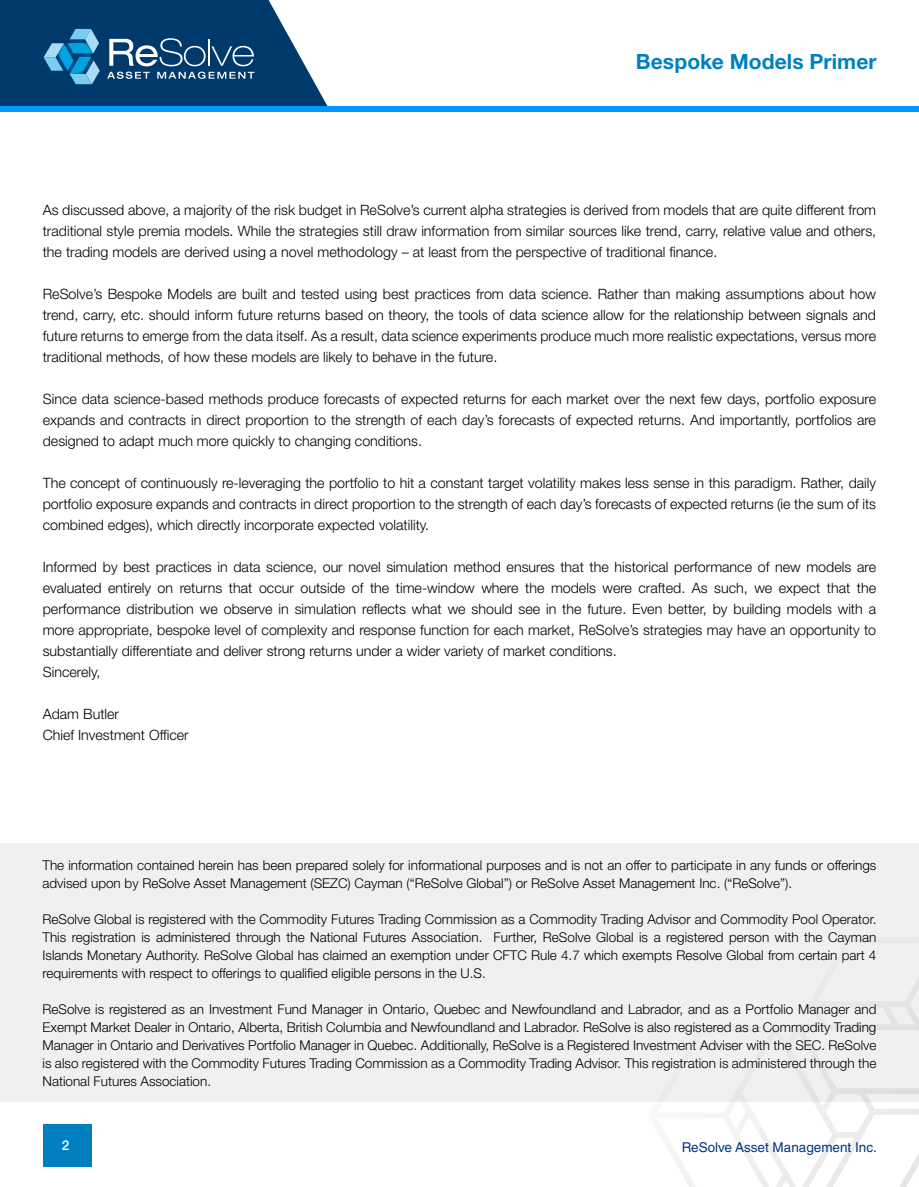
<style>
.page{position:relative;width:919px;height:1187px;background:#fff}
.page>*{position:absolute;margin:0;border:0;box-sizing:border-box;transform-origin:0 0}
.t1{font:700 21px "Helvetica Neue LT Std";letter-spacing:.005em;color:#0080bf}
.t2{font:300 14.25px/21px "Helvetica Neue LT Std";color:#000;text-align:justify}
.t3{font:300 13.5px/18px "Helvetica Neue LT Std";color:#000;text-align:justify}
.t4{font:13.5px "Helvetica LT Std";color:#003882}
.t5{font:500 13.5px "Helvetica Neue LT Std";color:#fff}
</style>
<div class="page">
<div style="left:43px;top:1124px;width:48px;height:42px;background:#0080bf"></div>
<svg style="left:0;top:0;width:327px;height:106px;background:#255a86"></svg>
<div style="left:0;top:106px;width:918px;height:6px;background:#0096ff"></div>
<div style="left:0;top:843px;width:918px;height:258px;background:#f0f0f1"></div>
<svg style="left:648px;top:980px;width:270px;height:206px"></svg>
<h1 class="t1" style="left:635px;top:48px;width:242px">Bespoke Models Primer</h1>
<p class="t2" style="left:43px;top:199px;width:834px">As discussed above, a majority of the risk budget in ReSolve’s current alpha strategies is derived from models that are quite different from traditional style premia models. While the strategies still draw information from similar sources like trend, carry, relative value and others, the trading models are derived using a novel methodology – at least from the perspective of traditional finance.</p>
<p class="t2" style="left:43px;top:283px;width:834px">ReSolve’s Bespoke Models are built and tested using best practices from data science. Rather than making assumptions about how trend, carry, etc. should inform future returns based on theory, the tools of data science allow for the relationship between signals and future returns to emerge from the data itself. As a result, data science experiments produce much more realistic expectations, versus more traditional methods, of how these models are likely to behave in the future.</p>
<p class="t2" style="left:43px;top:388px;width:834px">Since data science-based methods produce forecasts of expected returns for each market over the next few days, portfolio exposure expands and contracts in direct proportion to the strength of each day’s forecasts of expected returns. And importantly, portfolios are designed to adapt much more quickly to changing conditions.</p>
<p class="t2" style="left:43px;top:472px;width:834px">The concept of continuously re-leveraging the portfolio to hit a constant target volatility makes less sense in this paradigm. Rather, daily portfolio exposure expands and contracts in direct proportion to the strength of each day’s forecasts of expected returns (ie the sum of its combined edges), which directly incorporate expected volatility.</p>
<p class="t2" style="left:43px;top:556px;width:834px;text-align:left">Informed by best practices in data science, our novel simulation method ensures that the historical performance of new models are evaluated entirely on returns that occur outside of the time-window where the models were crafted. As such, we expect that the performance distribution we observe in simulation reflects what we should see in the future. Even better, by building models with a more appropriate, bespoke level of complexity and response function for each market, ReSolve’s strategies may have an opportunity to substantially differentiate and deliver strong returns under a wider variety of market conditions.<br>Sincerely,</p>
<p class="t2" style="left:43px;top:703px;width:147px">Adam Butler<br>Chief Investment Officer</p>
<p class="t3" style="left:43px;top:856px;width:835px">The information contained herein has been prepared solely for informational purposes and is not an offer to participate in any funds or offerings advised upon by ReSolve Asset Management (SEZC) Cayman (“ReSolve Global”) or ReSolve Asset Management Inc. (“ReSolve”).</p>
<p class="t3" style="left:43px;top:910px;width:835px">ReSolve Global is registered with the Commodity Futures Trading Commission as a Commodity Trading Advisor and Commodity Pool Operator.<br>This registration is administered through the National Futures Association. Further, ReSolve Global is a registered person with the Cayman Islands Monetary Authority. ReSolve Global has claimed an exemption under CFTC Rule 4.7 which exempts Resolve Global from certain part 4 requirements with respect to offerings to qualified eligible persons in the U.S.</p>
<p class="t3" style="left:43px;top:1000px;width:835px">ReSolve is registered as an Investment Fund Manager in Ontario, Quebec and Newfoundland and Labrador, and as a Portfolio Manager and Exempt Market Dealer in Ontario, Alberta, British Columbia and Newfoundland and Labrador. ReSolve is also registered as a Commodity Trading Manager in Ontario and Derivatives Portfolio Manager in Quebec. Additionally, ReSolve is a Registered Investment Adviser with the SEC. ReSolve is also registered with the Commodity Futures Trading Commission as a Commodity Trading Advisor. This registration is administered through the National Futures Association.</p>
<p class="t5" style="left:62px;top:1136px;width:9px">2</p>
<p class="t4" style="left:681px;top:1138px;width:197px">ReSolve Asset Management Inc.</p>
</div>
